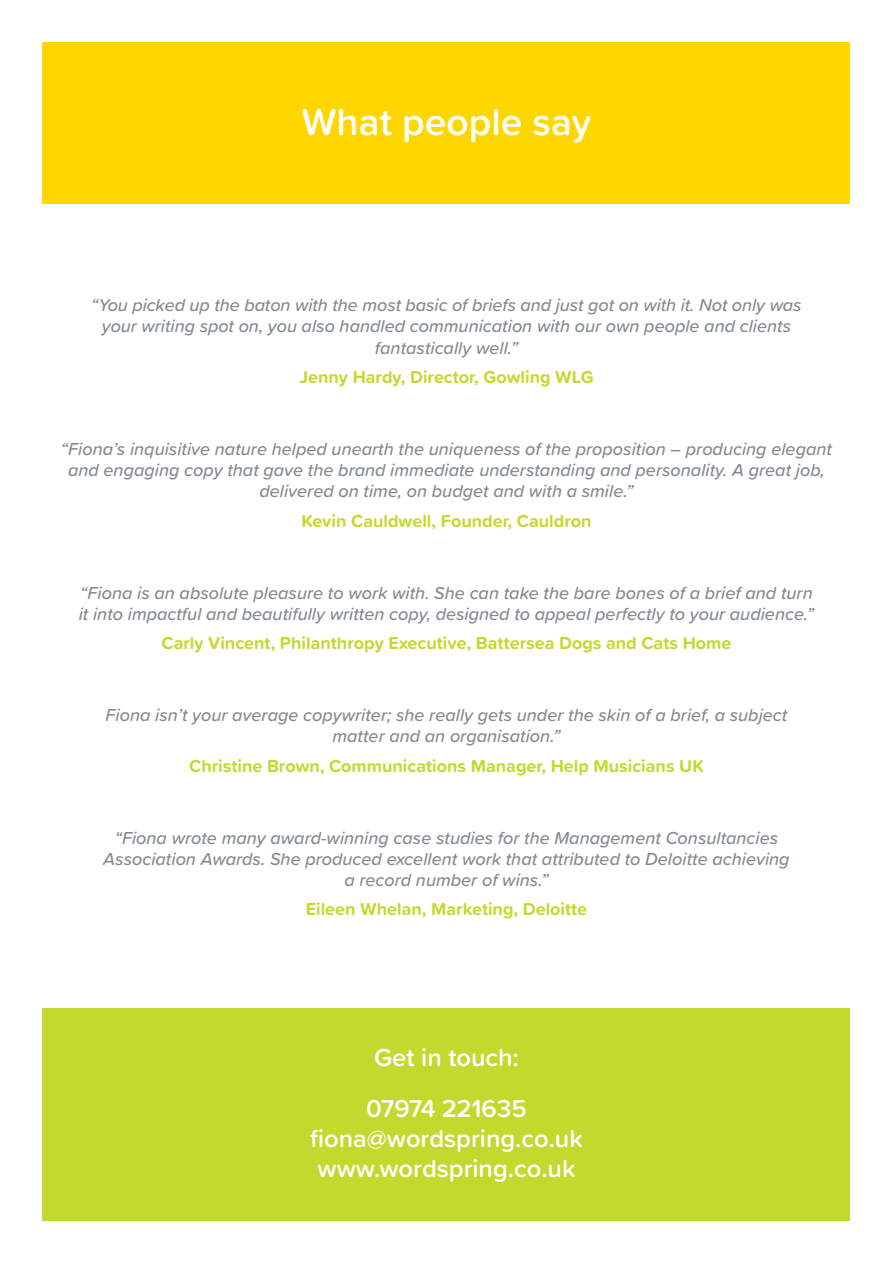
<style>
.page{position:relative;width:893px;height:1263px;background:#fff}
.page>*{position:absolute;margin:0;border:0;box-sizing:border-box;transform-origin:0 0}
.t1{font:600 39px "Proxima Soft";color:#fff}
.t2{font:600 25.5px/51.3px "Proxima Soft";color:#fff;text-align:center}
.t3{font:italic 500 18px/21px "Proxima Soft";color:#828b90;text-align:center}
.t4{font:700 18px "Proxima Soft";color:#c4d92d}
</style>
<div class="page">
<div style="left:43px;top:43px;width:807px;height:161px;background:#ffd600"></div>
<div style="left:43px;top:1008px;width:807px;height:212px;background:#c4d92d"></div>
<h1 class="t1" style="left:301px;top:109px;width:292px">What people say</h1>
<p class="t3" style="left:91px;top:297px;width:712px">“You picked up the baton with the most basic of briefs and just got on with it. Not only was your writing spot on, you also handled communication with our own people and clients fantastically well.”</p>
<p class="t4" style="left:299px;top:371px;width:296px">Jenny Hardy, Director, Gowling WLG</p>
<p class="t3" style="left:61px;top:440px;width:773px">“Fiona’s inquisitive nature helped unearth the uniqueness of the proposition – producing elegant and engaging copy that gave the brand immediate understanding and personality. A great job, delivered on time, on budget and with a smile.”</p>
<p class="t4" style="left:301px;top:514px;width:292px">Kevin Cauldwell, Founder, Cauldron</p>
<p class="t3" style="left:79px;top:584px;width:737px;text-align:left">“Fiona is an absolute pleasure to work with. She can take the bare bones of a brief and turn it into impactful and beautifully written copy, designed to appeal perfectly to your audience.”</p>
<p class="t4" style="left:161px;top:637px;width:571px">Carly Vincent, Philanthropy Executive, Battersea Dogs and Cats Home</p>
<p class="t3" style="left:106px;top:706px;width:683px">Fiona isn’t your average copywriter; she really gets under the skin of a brief, a subject matter and an organisation.”</p>
<p class="t4" style="left:189px;top:759px;width:516px">Christine Brown, Communications Manager, Help Musicians UK</p>
<p class="t3" style="left:103px;top:829px;width:688px">“Fiona wrote many award-winning case studies for the Management Consultancies<br>Association Awards. She produced excellent work that attributed to Deloitte achieving a record number of wins.”</p>
<p class="t4" style="left:306px;top:903px;width:283px">Eileen Whelan, Marketing, Deloitte</p>
<h2 class="t2" style="left:366px;top:1034px;width:162px">Get in touch:<br>07974 221635</h2>
<h2 class="t2" style="left:310px;top:1126px;width:274px;line-height:30px;text-align:left">fiona@wordspring.co.uk www.wordspring.co.uk</h2>
</div>
